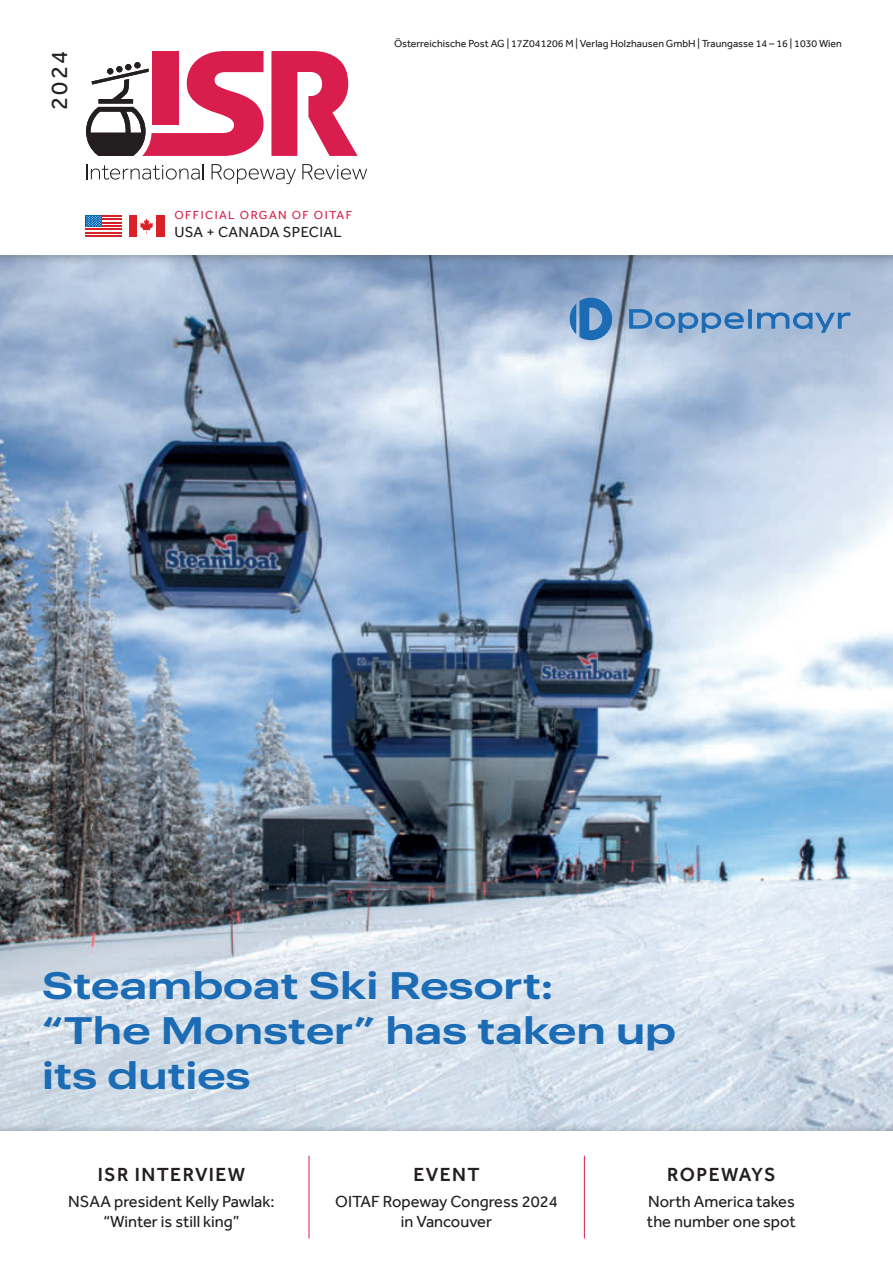
<style>
.page{position:relative;width:893px;height:1263px;background:#fff}
.page>*{position:absolute;margin:0;border:0;box-sizing:border-box;transform-origin:0 0}
.t1{font:600 37.5px/45px "Graphik Wide";letter-spacing:.02em;color:#1b6bb5}
.t2{font:24px "Effra";color:#231f20}
.t3{font:500 19.5px "Effra";letter-spacing:.07em;color:#231f20}
.t4{font:16.5px/19.8px "Effra";color:#231f20;text-align:center}
.t5{font:15px "Effra";letter-spacing:.02em;color:#231f20}
.t6{font:12px "Effra";letter-spacing:.12em;color:#d91d4d}
.t7{font:10.5px "Effra";color:#231f20}
</style>
<div class="page">
<img style="left:0;top:266px;width:893px;height:857px">
<svg style="left:570px;top:298px;width:280px;height:42px;background:#85a7cd"></svg>
<div style="left:0;top:0;width:893px;height:266px;background:#231f20;opacity:.3"></div>
<div style="left:0;top:0;width:893px;height:255px;background:#fff"></div>
<div style="left:0;top:1123px;width:893px;height:140px;background:#231f20;opacity:.4"></div>
<div style="left:0;top:1131px;width:893px;height:132px;background:#fff"></div>
<hr style="left:309px;top:1156px;width:1px;height:82px;background:#d91d4d">
<hr style="left:584px;top:1156px;width:1px;height:82px;background:#d91d4d">
<svg style="left:86px;top:51px;width:178px;height:105px"></svg>
<div style="left:152px;top:51px;width:27px;height:74px;background:#d91d4d"></div>
<svg style="left:271px;top:51px;width:87px;height:105px"></svg>
<svg style="left:86px;top:164px;width:118px;height:16px"></svg>
<svg style="left:212px;top:164px;width:84px;height:20px"></svg>
<svg style="left:302px;top:164px;width:65px;height:16px"></svg>
<hr style="left:86px;top:215px;width:36px;height:2px;background:#da2128">
<hr style="left:86px;top:218px;width:36px;height:2px;background:#da2128">
<hr style="left:86px;top:222px;width:36px;height:2px;background:#da2128">
<hr style="left:86px;top:225px;width:36px;height:2px;background:#da2128">
<hr style="left:86px;top:229px;width:36px;height:1px;background:#da2128">
<hr style="left:86px;top:232px;width:36px;height:2px;background:#da2128">
<hr style="left:86px;top:235px;width:36px;height:2px;background:#da2128">
<svg style="left:86px;top:215px;width:16px;height:12px"></svg>
<svg style="left:86px;top:216px;width:15px;height:10px"></svg>
<div style="left:129px;top:215px;width:9px;height:22px;background:#da2128"></div>
<div style="left:156px;top:215px;width:9px;height:22px;background:#da2128"></div>
<svg style="left:140px;top:218px;width:13px;height:16px"></svg>
<h2 class="t2" style="left:45px;top:110px;width:60px;rotate:-90deg">2024</h2>
<p class="t7" style="left:394px;top:37px;width:449px">Österreichische Post AG | 17Z041206 M | Verlag Holzhausen GmbH | Traungasse 14 – 16 | 1030 Wien</p>
<p class="t6" style="left:174px;top:208px;width:179px">OFFICIAL ORGAN OF OITAF</p>
<p class="t5" style="left:174px;top:223px;width:169px">USA + CANADA SPECIAL</p>
<h1 class="t1" style="left:43px;top:959px;width:635px">Steamboat Ski Resort:<br>“The Monster” has taken up its duties</h1>
<p class="t3" style="left:98px;top:1162px;width:149px">ISR INTERVIEW</p>
<p class="t4" style="left:68px;top:1191px;width:208px">NSAA president Kelly Pawlak: “Winter is still king”</p>
<p class="t3" style="left:413px;top:1162px;width:68px">EVENT</p>
<p class="t4" style="left:335px;top:1191px;width:224px">OITAF Ropeway Congress 2024 in Vancouver</p>
<p class="t3" style="left:667px;top:1162px;width:110px">ROPEWAYS</p>
<p class="t4" style="left:647px;top:1191px;width:150px;text-align:left">North America takes the number one spot</p>
</div>
